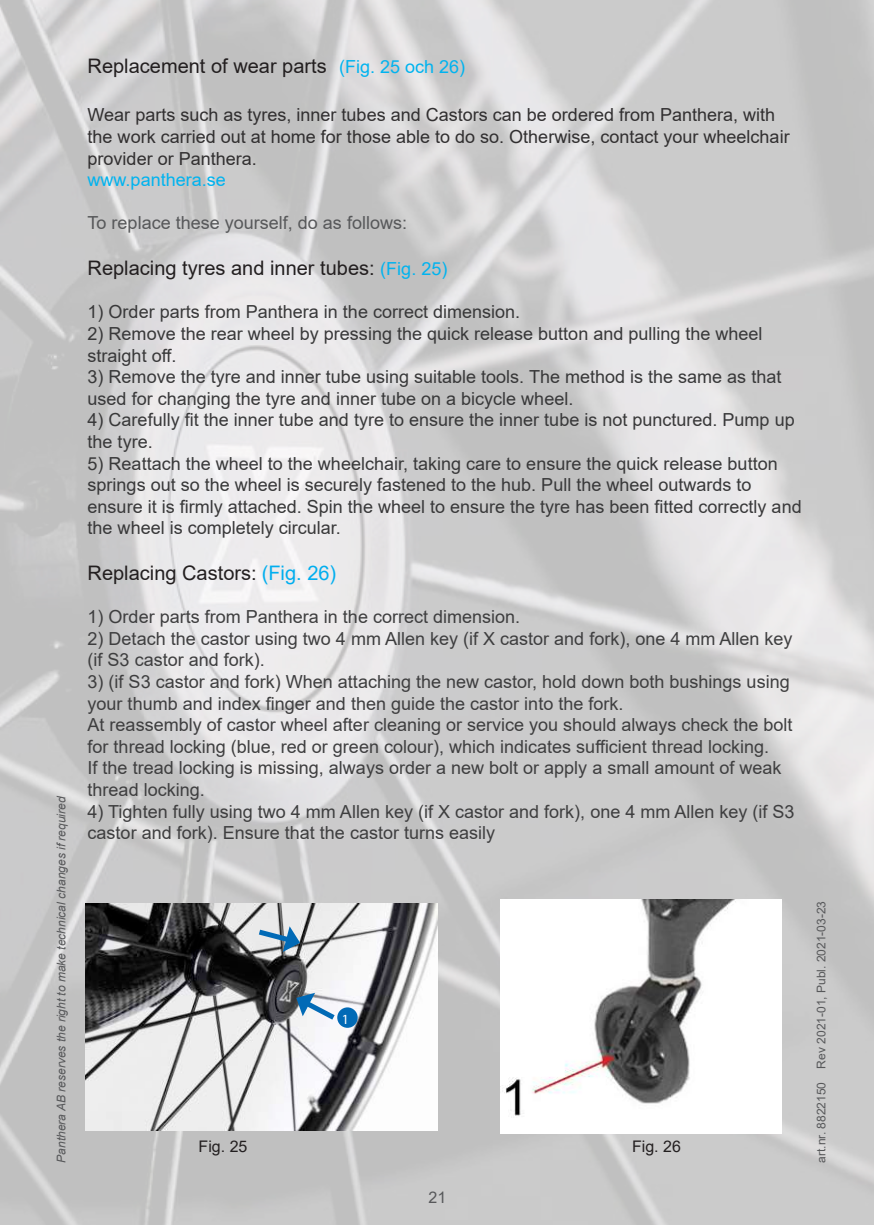
<style>
.page{position:relative;width:874px;height:1225px;background:#fff}
.page>*{position:absolute;margin:0;border:0;box-sizing:border-box;transform-origin:0 0}
.t1{font:20px "Arial";color:#231f20}
.t2{font:18px/21.6px "Arial";color:#3e3e3f}
.t3{font:18px/21.6px "Arial";color:#383839}
.t4{font:18px/21.6px "Arial";color:#312f30}
.t5{font:18px "Arial";color:#57585a}
.t6{font:18px "Arial";color:#00b3ef}
.t7{font:16px "Arial";color:#231f20}
.t8{font:16px "Arial";color:#57585a}
.t9{font:14px "Myriad Pro";color:#fff}
.t10{font:italic 12px "Arial";color:#57585a}
.t11{font:12px "Arial";color:#57585a}
.s1{font-size:18px;color:#00b3ef}
.s2{color:#00aeef}
</style>
<div class="page">
<img style="left:0;top:0;width:873px;height:1225px">
<img style="left:500px;top:899px;width:281px;height:234px">
<img style="left:85px;top:903px;width:352px;height:227px">
<div style="left:337px;top:1007px;width:20px;height:20px;background:#016ab6;border-radius:50%"></div>
<svg style="left:253px;top:926px;width:47px;height:26px"></svg>
<svg style="left:296px;top:992px;width:44px;height:32px"></svg>
<p class="t10" style="left:53px;top:1162px;width:368px;rotate:-90deg">Panthera AB reserves the right to make technical changes if required</p>
<p class="t1" style="left:88px;top:53px;width:379px">Replacement of wear parts <span class="s1">(Fig. 25 och 26)</span></p>
<p class="t4" style="left:88px;top:104px;width:703px">Wear parts such as tyres, inner tubes and Castors can be ordered from Panthera, with the work carried out at home for those able to do so. Otherwise, contact your wheelchair provider or Panthera.</p>
<p class="t6" style="left:88px;top:167px;width:140px">www.panthera.se</p>
<p class="t5" style="left:88px;top:211px;width:321px">To replace these yourself, do as follows:</p>
<p class="t1" style="left:88px;top:254px;width:361px">Replacing tyres and inner tubes: <span class="s1">(Fig. 25)</span></p>
<p class="t3" style="left:88px;top:301px;width:434px">1) Order parts from Panthera in the correct dimension.</p>
<p class="t3" style="left:88px;top:323px;width:676px">2) Remove the rear wheel by pressing the quick release button and pulling the wheel straight off.</p>
<p class="t3" style="left:88px;top:366px;width:695px">3) Remove the tyre and inner tube using suitable tools. The method is the same as that used for changing the tyre and inner tube on a bicycle wheel.</p>
<p class="t3" style="left:88px;top:409px;width:708px">4) Carefully fit the inner tube and tyre to ensure the inner tube is not punctured. Pump up the tyre.</p>
<p class="t3" style="left:88px;top:452px;width:715px">5) Reattach the wheel to the wheelchair, taking care to ensure the quick release button springs out so the wheel is securely fastened to the hub. Pull the wheel outwards to ensure it is firmly attached. Spin the wheel to ensure the tyre has been fitted correctly and the wheel is completely circular.</p>
<p class="t1" style="left:88px;top:559px;width:250px">Replacing Castors: <span class="s2">(Fig. 26)</span></p>
<p class="t2" style="left:88px;top:606px;width:434px">1) Order parts from Panthera in the correct dimension.</p>
<p class="t2" style="left:88px;top:627px;width:706px">2) Detach the castor using two 4 mm Allen key (if X castor and fork), one 4 mm Allen key (if S3 castor and fork).</p>
<p class="t2" style="left:88px;top:671px;width:706px">3) (if S3 castor and fork) When attaching the new castor, hold down both bushings using your thumb and index finger and then guide the castor into the fork.<br>At reassembly of castor wheel after cleaning or service you should always check the bolt for thread locking (blue, red or green colour), which indicates sufficient thread locking.<br>If the tread locking is missing, always order a new bolt or apply a small amount of weak thread locking.</p>
<p class="t2" style="left:88px;top:800px;width:708px">4) Tighten fully using two 4 mm Allen key (if X castor and fork), one 4 mm Allen key (if S3 castor and fork). Ensure that the castor turns easily</p>
<p class="t9" style="left:341px;top:1010px;width:9px">1</p>
<p class="t7" style="left:198px;top:1135px;width:50px">Fig. 25</p>
<p class="t7" style="left:631px;top:1135px;width:50px">Fig. 26</p>
<p class="t8" style="left:428px;top:1186px;width:19px">21</p>
<p class="t11" style="left:812px;top:1162px;width:263px;rotate:-90deg">art.nr. 8822150 Rev 2021-01, Publ. 2021-03-23</p>
</div>
